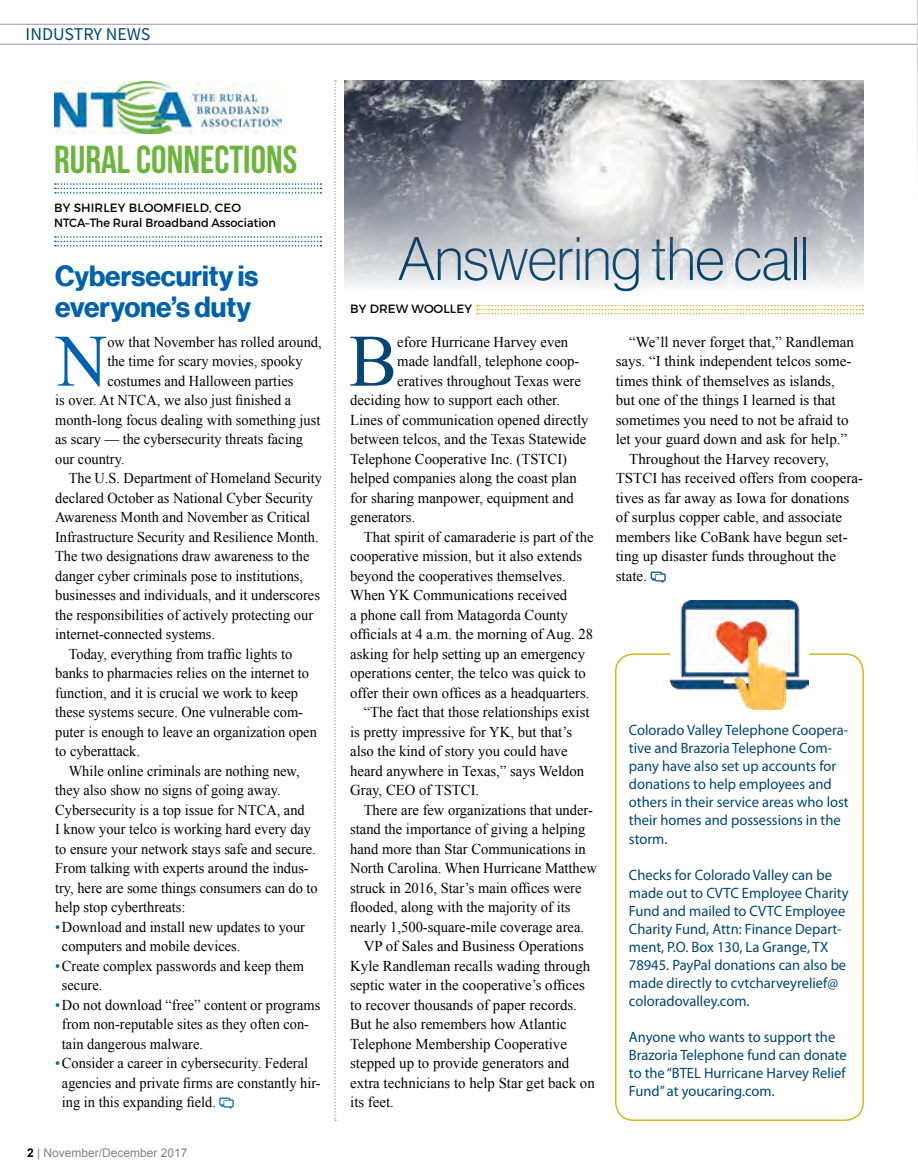
<style>
.page{position:relative;width:918px;height:1175px;background:#fff}
.page>*{position:absolute;margin:0;border:0;box-sizing:border-box;transform-origin:0 0}
.t1{font:73.95px "Times New Roman";color:#0061af;scale:.96 1}
.t2{font:73.95px "Times New Roman";color:#004773}
.t3{font:60px "N Haas Grotesk DS Pro 35 X Lt";color:#004773}
.t4{font:39px "Bebas Neue";color:#6db43f}
.t5{font:28.5px/31.5px "N Haas Grotesk DS Pro 75 Bd";color:#0061af}
.t6{font:18px "Source Sans Pro";color:#004773}
.t7{font:15px "Times New Roman";color:#000}
.t8{font:15px/19.5px "Times New Roman";color:#000;scale:.96 1}
.t9{font:15px/18px "Myriad Pro";color:#004773}
.t10{font:12px/15px "Montserrat";color:#000}
.t11{font:12px "Arial";color:#808285}
.s1{color:#0061af}
.s2{font-weight:700;color:#000}
</style>
<div class="page">
<hr style="left:0;top:44px;width:918px;height:1px;background:#939598">
<hr style="left:0;top:24px;width:918px;height:1px;background:#939598">
<svg style="left:334px;top:80px;width:2px;height:1041px"></svg>
<img style="left:54px;top:82px;width:227px;height:51px">
<svg style="left:55px;top:236px;width:266px;height:10px"></svg>
<svg style="left:55px;top:183px;width:266px;height:11px"></svg>
<svg style="left:477px;top:305px;width:386px;height:9px"></svg>
<div style="left:615px;top:653px;width:249px;height:468px;border:2px solid #d7b51c;border-radius:18px"></div>
<img style="left:344px;top:80px;width:519px;height:207px">
<img style="left:670px;top:600px;width:139px;height:110px">
<img style="left:917px;top:0;width:1px;height:174px">
<p class="t6" style="left:26px;top:23px;width:126px">INDUSTRY NEWS</p>
<h3 class="t4" style="left:54px;top:138px;width:245px">RURAL CONNECTIONS</h3>
<p class="t10" style="left:54px;top:200px;width:223px">BY SHIRLEY BLOOMFIELD, CEO<br>NTCA–The Rural Broadband Association</p>
<h3 class="t5" style="left:55px;top:260px;width:205px">Cybersecurity is everyone’s duty</h3>
<h1 class="t1" style="left:56px;top:311px;width:55px">N</h1>
<p class="t8" style="left:107px;top:332px;width:225px">ow that November has rolled around,</p>
<p class="t8" style="left:107px;top:351px;width:205px">the time for scary movies, spooky</p>
<p class="t8" style="left:107px;top:371px;width:195px">costumes and Halloween parties</p>
<p class="t8" style="left:55px;top:390px;width:247px">is over. At NTCA, we also just finished a</p>
<p class="t8" style="left:55px;top:410px;width:278px">month-long focus dealing with something just</p>
<p class="t8" style="left:55px;top:429px;width:260px">as scary — the cybersecurity threats facing</p>
<p class="t8" style="left:55px;top:449px;width:74px">our country.</p>
<p class="t8" style="left:69px;top:468px;width:265px">The U.S. Department of Homeland Security</p>
<p class="t8" style="left:55px;top:488px;width:270px">declared October as National Cyber Security</p>
<p class="t8" style="left:55px;top:507px;width:267px">Awareness Month and November as Critical</p>
<p class="t8" style="left:55px;top:527px;width:276px">Infrastructure Security and Resilience Month.</p>
<p class="t8" style="left:55px;top:546px;width:266px">The two designations draw awareness to the</p>
<p class="t8" style="left:55px;top:566px;width:260px">danger cyber criminals pose to institutions,</p>
<p class="t8" style="left:55px;top:585px;width:277px">businesses and individuals, and it underscores</p>
<p class="t8" style="left:55px;top:605px;width:270px">the responsibilities of actively protecting our</p>
<p class="t8" style="left:55px;top:624px;width:168px">internet-connected systems.</p>
<p class="t8" style="left:69px;top:644px;width:234px">Today, everything from traffic lights to</p>
<p class="t8" style="left:55px;top:663px;width:266px">banks to pharmacies relies on the internet to</p>
<p class="t8" style="left:55px;top:682px;width:254px">function, and it is crucial we work to keep</p>
<p class="t8" style="left:55px;top:702px;width:260px">these systems secure. One vulnerable com-</p>
<p class="t8" style="left:55px;top:721px;width:274px">puter is enough to leave an organization open</p>
<p class="t8" style="left:55px;top:741px;width:90px">to cyberattack.</p>
<p class="t8" style="left:69px;top:760px;width:242px">While online criminals are nothing new,</p>
<p class="t8" style="left:55px;top:780px;width:236px">they also show no signs of going away.</p>
<p class="t8" style="left:55px;top:800px;width:261px">Cybersecurity is a top issue for NTCA, and</p>
<p class="t8" style="left:55px;top:819px;width:268px">I know your telco is working hard every day</p>
<p class="t8" style="left:55px;top:839px;width:273px">to ensure your network stays safe and secure.</p>
<p class="t8" style="left:55px;top:858px;width:266px">From talking with experts around the indus-</p>
<p class="t8" style="left:55px;top:878px;width:275px">try, here are some things consumers can do to</p>
<p class="t8" style="left:55px;top:897px;width:137px">help stop cyberthreats:</p>
<p class="t8" style="left:62px;top:917px;width:255px;text-indent:-7px"><span class="s1">•</span>Download and install new updates to your computers and mobile devices.</p>
<p class="t8" style="left:62px;top:956px;width:254px;text-indent:-7px"><span class="s1">•</span>Create complex passwords and keep them secure.</p>
<p class="t8" style="left:62px;top:995px;width:271px;text-indent:-7px"><span class="s1">•</span>Do not download “free” content or programs from non-reputable sites as they often con&shy;tain dangerous malware.</p>
<p class="t8" style="left:62px;top:1053px;width:271px;text-indent:-7px"><span class="s1">•</span>Consider a career in cybersecurity. Federal agencies and private firms are constantly hir&shy;ing in this expanding field.</p>
<p class="t11" style="left:27px;top:1144px;width:162px"><span class="s2">2</span> | November/December 2017</p>
<h2 class="t3" style="left:398px;top:225px;width:413px">Answering the call</h2>
<p class="t10" style="left:350px;top:301px;width:123px">BY DREW WOOLLEY</p>
<h1 class="t2" style="left:349px;top:311px;width:50px">B</h1>
<p class="t7" style="left:397px;top:331px;width:173px">efore Hurricane Harvey even</p>
<p class="t7" style="left:397px;top:351px;width:184px">made landfall, telephone coop-</p>
<p class="t7" style="left:397px;top:370px;width:185px">eratives throughout Texas were</p>
<p class="t7" style="left:350px;top:390px;width:211px">deciding how to support each other.</p>
<p class="t7" style="left:350px;top:409px;width:240px">Lines of communication opened directly</p>
<p class="t7" style="left:350px;top:429px;width:238px">between telcos, and the Texas Statewide</p>
<p class="t7" style="left:350px;top:448px;width:218px">Telephone Cooperative Inc. (TSTCI)</p>
<p class="t7" style="left:350px;top:468px;width:228px">helped companies along the coast plan</p>
<p class="t7" style="left:350px;top:487px;width:225px">for sharing manpower, equipment and</p>
<p class="t7" style="left:350px;top:507px;width:66px">generators.</p>
<p class="t7" style="left:364px;top:526px;width:231px">That spirit of camaraderie is part of the</p>
<p class="t7" style="left:350px;top:546px;width:233px">cooperative mission, but it also extends</p>
<p class="t7" style="left:350px;top:565px;width:217px">beyond the cooperatives themselves.</p>
<p class="t7" style="left:350px;top:585px;width:219px">When YK Communications received</p>
<p class="t7" style="left:350px;top:604px;width:219px">a phone call from Matagorda County</p>
<p class="t7" style="left:350px;top:624px;width:244px">officials at 4 a.m. the morning of Aug. 28</p>
<p class="t7" style="left:350px;top:643px;width:236px">asking for help setting up an emergency</p>
<p class="t7" style="left:350px;top:663px;width:237px">operations center, the telco was quick to</p>
<p class="t7" style="left:350px;top:682px;width:241px">offer their own offices as a headquarters.</p>
<p class="t7" style="left:364px;top:702px;width:227px">“The fact that those relationships exist</p>
<p class="t7" style="left:350px;top:721px;width:223px">is pretty impressive for YK, but that’s</p>
<p class="t7" style="left:350px;top:741px;width:219px">also the kind of story you could have</p>
<p class="t7" style="left:350px;top:760px;width:236px">heard anywhere in Texas,” says Weldon</p>
<p class="t7" style="left:350px;top:780px;width:131px">Gray, CEO of TSTCI.</p>
<p class="t7" style="left:364px;top:799px;width:231px">There are few organizations that under-</p>
<p class="t7" style="left:350px;top:819px;width:237px">stand the importance of giving a helping</p>
<p class="t7" style="left:350px;top:838px;width:237px">hand more than Star Communications in</p>
<p class="t7" style="left:350px;top:858px;width:248px">North Carolina. When Hurricane Matthew</p>
<p class="t7" style="left:350px;top:877px;width:233px">struck in 2016, Star’s main offices were</p>
<p class="t7" style="left:350px;top:897px;width:222px">flooded, along with the majority of its</p>
<p class="t7" style="left:350px;top:916px;width:235px">nearly 1,500-square-mile coverage area.</p>
<p class="t7" style="left:364px;top:936px;width:222px">VP of Sales and Business Operations</p>
<p class="t7" style="left:350px;top:955px;width:242px">Kyle Randleman recalls wading through</p>
<p class="t7" style="left:350px;top:975px;width:236px">septic water in the cooperative’s offices</p>
<p class="t7" style="left:350px;top:994px;width:228px">to recover thousands of paper records.</p>
<p class="t7" style="left:350px;top:1014px;width:218px">But he also remembers how Atlantic</p>
<p class="t7" style="left:350px;top:1033px;width:218px">Telephone Membership Cooperative</p>
<p class="t7" style="left:350px;top:1053px;width:220px">stepped up to provide generators and</p>
<p class="t7" style="left:350px;top:1072px;width:246px">extra technicians to help Star get back on</p>
<p class="t7" style="left:350px;top:1092px;width:45px">its feet.</p>
<p class="t7" style="left:629px;top:331px;width:226px">“We’ll never forget that,” Randleman</p>
<p class="t7" style="left:616px;top:351px;width:237px">says. “I think independent telcos some-</p>
<p class="t7" style="left:616px;top:370px;width:221px">times think of themselves as islands,</p>
<p class="t7" style="left:616px;top:390px;width:221px">but one of the things I learned is that</p>
<p class="t7" style="left:616px;top:409px;width:234px">sometimes you need to not be afraid to</p>
<p class="t7" style="left:616px;top:429px;width:233px">let your guard down and ask for help.”</p>
<p class="t7" style="left:629px;top:448px;width:201px">Throughout the Harvey recovery,</p>
<p class="t7" style="left:616px;top:468px;width:249px">TSTCI has received offers from coopera-</p>
<p class="t7" style="left:616px;top:487px;width:235px">tives as far away as Iowa for donations</p>
<p class="t7" style="left:616px;top:507px;width:228px">of surplus copper cable, and associate</p>
<p class="t7" style="left:616px;top:526px;width:234px">members like CoBank have begun set-</p>
<p class="t7" style="left:616px;top:546px;width:222px">ting up disaster funds throughout the</p>
<p class="t7" style="left:616px;top:565px;width:33px">state.</p>
<p class="t9" style="left:629px;top:720px;width:221px">Colorado Valley Telephone Coopera&shy;tive and Brazoria Telephone Com&shy;pany have also set up accounts for donations to help employees and others in their service areas who lost their homes and possessions in the</p>
<p class="t9" style="left:629px;top:829px;width:40px">storm.</p>
<p class="t9" style="left:629px;top:865px;width:221px">Checks for Colorado Valley can be made out to CVTC Employee Charity<br>Fund and mailed to CVTC Employee<br>Charity Fund, Attn: Finance Depart&shy;ment, P.O. Box 130, La Grange, TX<br>78945. PayPal donations can also be made directly to cvtcharveyrelief@ coloradovalley.com.</p>
<p class="t9" style="left:629px;top:1027px;width:219px">Anyone who wants to support the<br>Brazoria Telephone fund can donate to the “BTEL Hurricane Harvey Relief<br>Fund” at youcaring.com.</p>
</div>
